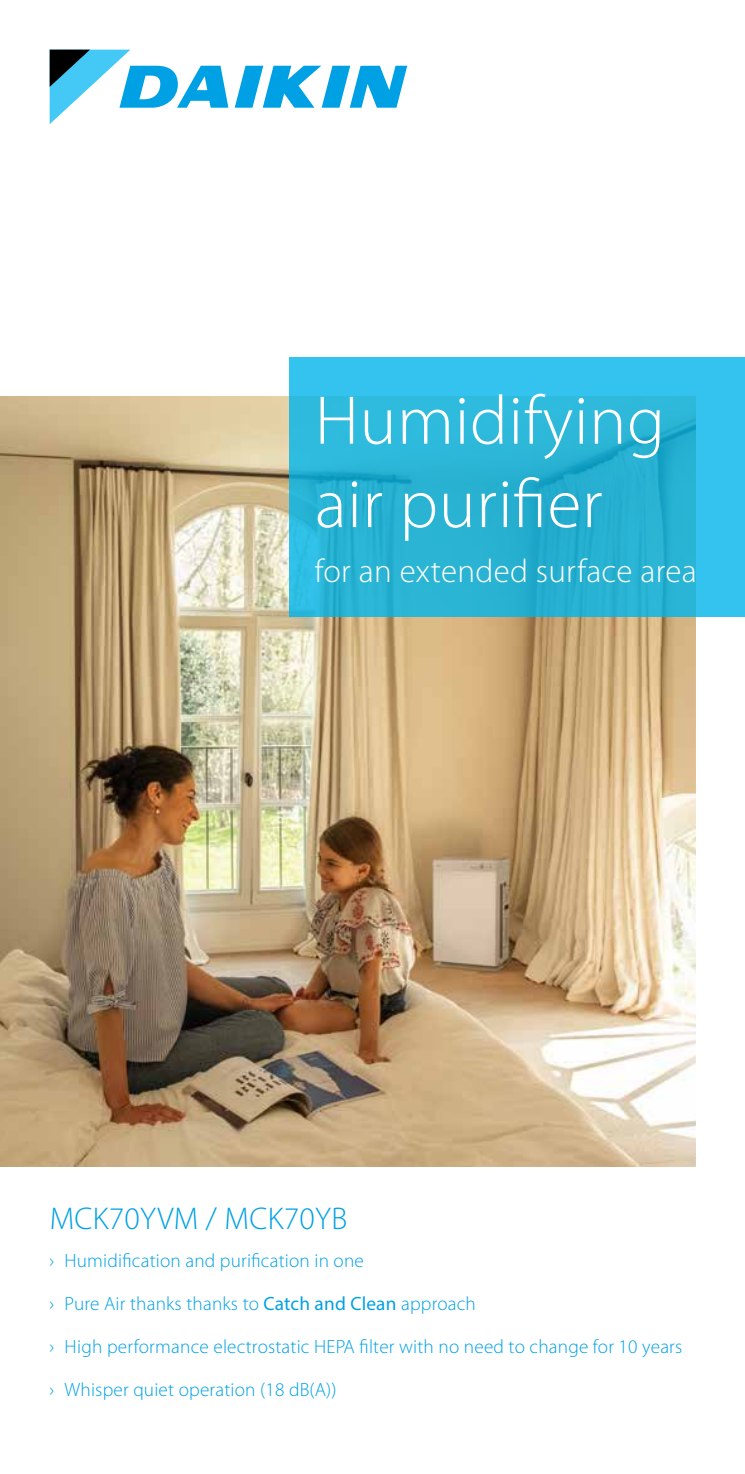
<style>
.page{position:relative;width:745px;height:1474px;background:#fff}
.page>*{position:absolute;margin:0;border:0;box-sizing:border-box;transform-origin:0 0}
.t1{font:300 69.48px/83.3px "Myriad Pro";letter-spacing:.01em;color:#fff}
.t2{font:300 32.9px "Myriad Pro";letter-spacing:.01em;color:#fff}
.t3{font:300 31.5px "Myriad Pro";letter-spacing:.01em;color:#00a1e4}
.t4{font:300 19.25px "Myriad Pro";letter-spacing:.01em;color:#00a1e4}
.s1{font-weight:400}
</style>
<div class="page">
<svg style="left:50px;top:50px;width:357px;height:74px"></svg>
<img style="left:0;top:396px;width:694px;height:770px">
<svg style="left:289px;top:357px;width:455px;height:259px;background:#2bb6da"></svg>
<h1 class="t1" style="left:315px;top:380px;width:351px">Humidifying air purifier</h1>
<h2 class="t2" style="left:315px;top:553px;width:383px">for an extended surface area</h2>
<h3 class="t3" style="left:50px;top:1200px;width:299px">MCK70YVM / MCK70YB</h3>
<p class="t4" style="left:50px;top:1249px;width:315px">› Humidification and purification in one</p>
<p class="t4" style="left:50px;top:1292px;width:427px">› Pure Air thanks thanks to <span class="s1">Catch and Clean</span> approach</p>
<p class="t4" style="left:50px;top:1335px;width:633px">› High performance electrostatic HEPA filter with no need to change for 10 years</p>
<p class="t4" style="left:50px;top:1378px;width:288px">› Whisper quiet operation (18 dB(A))</p>
</div>
